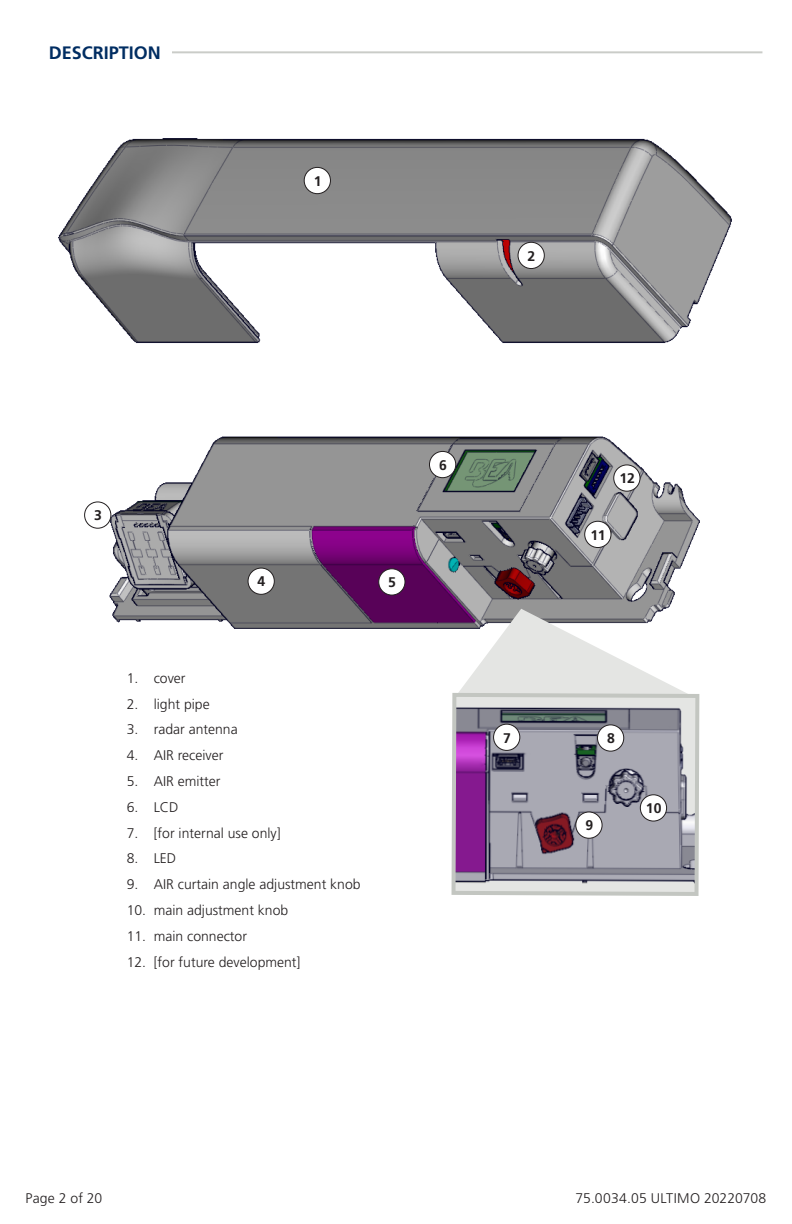
<style>
.page{position:relative;width:792px;height:1224px;background:#fff}
.page>*{position:absolute;margin:0;border:0;box-sizing:border-box;transform-origin:0 0}
.t1{font:700 18px "Frutiger LT Std";color:#002d62}
.t2{font:300 14px "Frutiger LT Std";color:#231f20}
.resumé_tech{font:700 14px "Frutiger LT Std";color:#231f20}
</style>
<div class="page">
<hr style="left:43px;top:51px;width:719px;height:2px;background:#969991">
<img style="left:103px;top:436px;width:597px;height:193px">
<img style="left:58px;top:138px;width:674px;height:205px">
<div style="left:304px;top:167px;width:26px;height:27px;background:#fff;border-radius:50%"></div>
<div style="left:304px;top:167px;width:27px;height:27px;border:1px solid #231f20;border-radius:50%"></div>
<div style="left:518px;top:242px;width:26px;height:27px;background:#fff;border-radius:50%"></div>
<div style="left:518px;top:242px;width:27px;height:27px;border:1px solid #231f20;border-radius:50%"></div>
<svg style="left:455px;top:609px;width:238px;height:82px"></svg>
<div style="left:85px;top:502px;width:26px;height:26px;background:#fff;border-radius:50%"></div>
<div style="left:84px;top:502px;width:27px;height:27px;border:1px solid #231f20;border-radius:50%"></div>
<div style="left:248px;top:568px;width:26px;height:26px;background:#fff;border-radius:50%"></div>
<div style="left:248px;top:568px;width:27px;height:27px;border:1px solid #231f20;border-radius:50%"></div>
<div style="left:379px;top:569px;width:26px;height:26px;background:#fff;border-radius:50%"></div>
<div style="left:378px;top:568px;width:27px;height:27px;border:1px solid #231f20;border-radius:50%"></div>
<div style="left:429px;top:451px;width:27px;height:27px;background:#fff;border-radius:50%"></div>
<div style="left:429px;top:451px;width:27px;height:27px;border:1px solid #231f20;border-radius:50%"></div>
<svg style="left:451px;top:691px;width:249px;height:205px;background:#9f94a6"></svg>
<div style="left:494px;top:724px;width:26px;height:26px;background:#fff;border-radius:50%"></div>
<div style="left:493px;top:724px;width:27px;height:27px;border:1px solid #231f20;border-radius:50%"></div>
<div style="left:597px;top:725px;width:27px;height:26px;background:#fff;border-radius:50%"></div>
<div style="left:597px;top:725px;width:27px;height:27px;border:1px solid #231f20;border-radius:50%"></div>
<div style="left:576px;top:812px;width:26px;height:26px;background:#fff;border-radius:50%"></div>
<div style="left:575px;top:812px;width:27px;height:27px;border:1px solid #231f20;border-radius:50%"></div>
<div style="left:640px;top:795px;width:27px;height:26px;background:#fff;border-radius:50%"></div>
<div style="left:640px;top:794px;width:27px;height:27px;border:1px solid #231f20;border-radius:50%"></div>
<div style="left:585px;top:521px;width:26px;height:27px;background:#fff;border-radius:50%"></div>
<div style="left:584px;top:521px;width:27px;height:27px;border:1px solid #231f20;border-radius:50%"></div>
<div style="left:614px;top:465px;width:26px;height:26px;background:#fff;border-radius:50%"></div>
<div style="left:613px;top:465px;width:27px;height:27px;border:1px solid #231f20;border-radius:50%"></div>
<div style="left:43px;top:43px;width:128px;height:19px;background:#fff"></div>
<p class="t1" style="left:49px;top:42px;width:114px">DESCRIPTION</p>
<p class="resumé_tech" style="left:314px;top:173px;width:9px">1</p>
<p class="resumé_tech" style="left:528px;top:248px;width:9px">2</p>
<p class="resumé_tech" style="left:94px;top:507px;width:9px">3</p>
<p class="resumé_tech" style="left:258px;top:573px;width:9px">4</p>
<p class="resumé_tech" style="left:388px;top:574px;width:9px">5</p>
<p class="t2" style="left:127px;top:670px;width:60px">1. cover</p>
<p class="t2" style="left:127px;top:696px;width:85px">2. light pipe</p>
<p class="t2" style="left:127px;top:722px;width:113px">3. radar antenna</p>
<p class="t2" style="left:127px;top:748px;width:98px">4. AIR receiver</p>
<p class="t2" style="left:127px;top:773px;width:95px">5. AIR emitter</p>
<p class="t2" style="left:127px;top:799px;width:53px">6. LCD</p>
<p class="t2" style="left:127px;top:825px;width:156px">7. [for internal use only]</p>
<p class="t2" style="left:127px;top:851px;width:51px">8. LED</p>
<p class="t2" style="left:127px;top:877px;width:235px">9. AIR curtain angle adjustment knob</p>
<p class="t2" style="left:127px;top:902px;width:163px">10. main adjustment knob</p>
<p class="t2" style="left:127px;top:928px;width:122px">11. main connector</p>
<p class="t2" style="left:127px;top:954px;width:175px">12. [for future development]</p>
<p class="resumé_tech" style="left:439px;top:457px;width:9px">6</p>
<p class="resumé_tech" style="left:620px;top:470px;width:17px">12</p>
<p class="resumé_tech" style="left:591px;top:527px;width:17px">11</p>
<p class="resumé_tech" style="left:503px;top:729px;width:9px">7</p>
<p class="resumé_tech" style="left:607px;top:730px;width:9px">8</p>
<p class="resumé_tech" style="left:585px;top:817px;width:9px">9</p>
<p class="resumé_tech" style="left:646px;top:800px;width:17px">10</p>
<p class="t2" style="left:26px;top:1191px;width:78px">Page 2 of 20</p>
<p class="t2" style="left:575px;top:1191px;width:192px">75.0034.05 ULTIMO 20220708</p>
</div>
